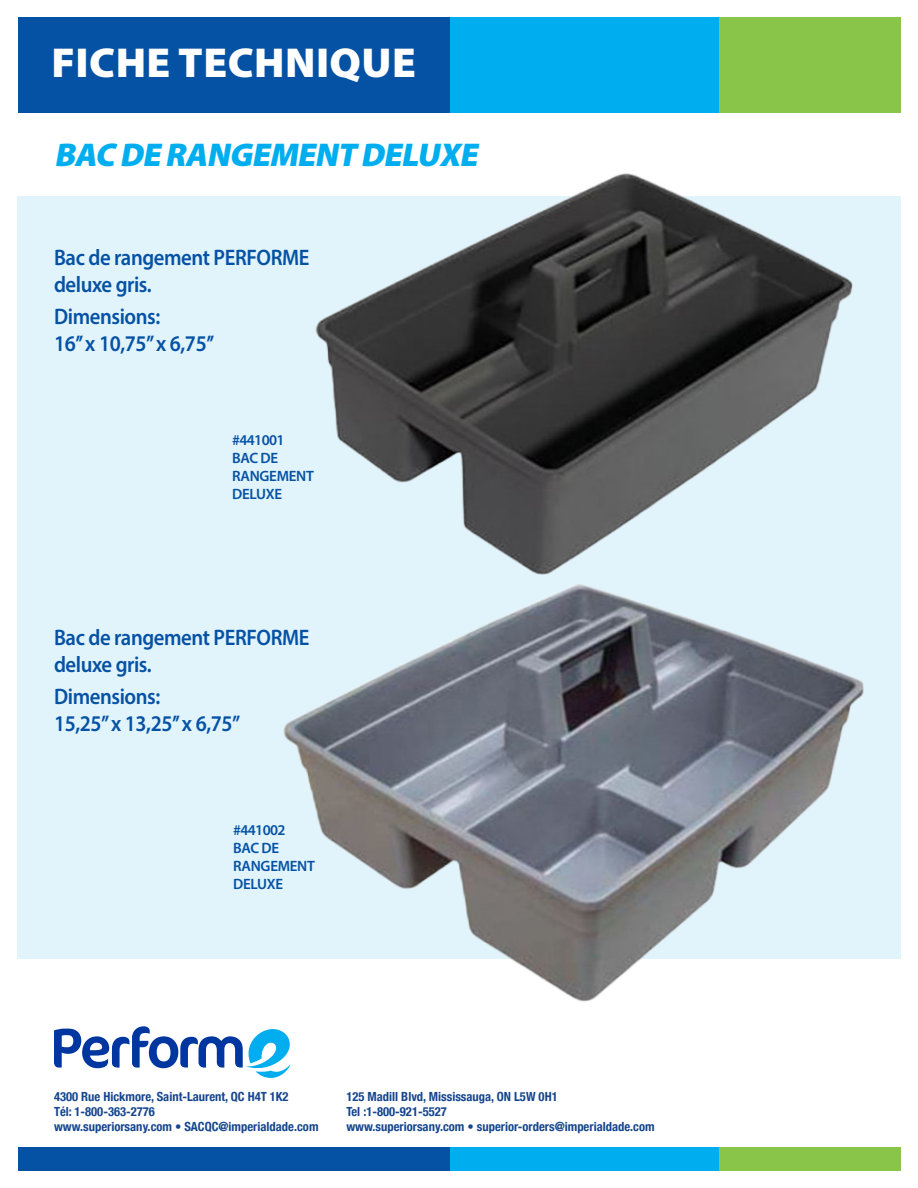
<style>
.page{position:relative;width:918px;height:1188px;background:#fff}
.page>*{position:absolute;margin:0;border:0;box-sizing:border-box;transform-origin:0 0}
.t1{font:900 42px "Myriad Pro";letter-spacing:.01em;color:#fff}
.t2{font:italic 900 33px "Myriad Pro";color:#00aeef}
.t3{font:600 22.5px/27px "Myriad Pro";letter-spacing:-.02em;color:#0551a4;scale:.92 1}
.t4{font:600 15px/18px "Myriad Pro";letter-spacing:-.02em;color:#0551a4}
.t5{font:700 condensed 12.6px "Helvetica Neue";color:#17468d}
</style>
<div class="page">
<div style="left:719px;top:17px;width:182px;height:95px;background:#88c548"></div>
<div style="left:450px;top:17px;width:269px;height:95px;background:#00aeef"></div>
<div style="left:18px;top:17px;width:432px;height:95px;background:#0551a4"></div>
<div style="left:719px;top:1148px;width:182px;height:23px;background:#88c548"></div>
<div style="left:450px;top:1148px;width:269px;height:23px;background:#00aeef"></div>
<div style="left:18px;top:1148px;width:432px;height:23px;background:#0551a4"></div>
<div style="left:17px;top:197px;width:884px;height:762px;background:#e1f4fc"></div>
<img style="left:284px;top:173px;width:602px;height:364px">
<img style="left:283px;top:537px;width:581px;height:465px">
<svg style="left:54px;top:1026px;width:237px;height:52px"></svg>
<p class="t1" style="left:52px;top:35px;width:366px">FICHE TECHNIQUE</p>
<p class="t2" style="left:54px;top:133px;width:432px">BAC DE RANGEMENT DELUXE</p>
<p class="t3" style="left:54px;top:244px;width:279px">Bac de rangement PERFORME deluxe gris.</p>
<p class="t3" style="left:54px;top:302px;width:117px">Dimensions:</p>
<p class="t3" style="left:54px;top:329px;width:176px">16’’ x 10,75’’ x 6,75’’</p>
<p class="t4" style="left:232px;top:431px;width:54px">#441001</p>
<p class="t4" style="left:232px;top:449px;width:83px">BAC DE<br>RANGEMENT<br>DELUXE</p>
<p class="t3" style="left:54px;top:624px;width:279px">Bac de rangement PERFORME deluxe gris.</p>
<p class="t3" style="left:54px;top:682px;width:117px">Dimensions:</p>
<p class="t3" style="left:54px;top:709px;width:204px">15,25’’ x 13,25’’ x 6,75’’</p>
<p class="t4" style="left:233px;top:820px;width:54px">#441002</p>
<p class="t4" style="left:233px;top:838px;width:83px">BAC DE<br>RANGEMENT<br>DELUXE</p>
<p class="t5" style="left:54px;top:1086px;width:236px">4300 Rue Hickmore, Saint-Laurent, QC H4T 1K2</p>
<p class="t5" style="left:54px;top:1101px;width:103px">Tél: 1-800-363-2776</p>
<p class="t5" style="left:54px;top:1117px;width:266px">www.superiorsany.com • SACQC@imperialdade.com</p>
<p class="t5" style="left:346px;top:1086px;width:213px">125 Madill Blvd, Mississauga, ON L5W 0H1</p>
<p class="t5" style="left:346px;top:1101px;width:102px">Tel :1-800-921-5527</p>
<p class="t5" style="left:346px;top:1117px;width:310px">www.superiorsany.com • superior-orders@imperialdade.com</p>
</div>
